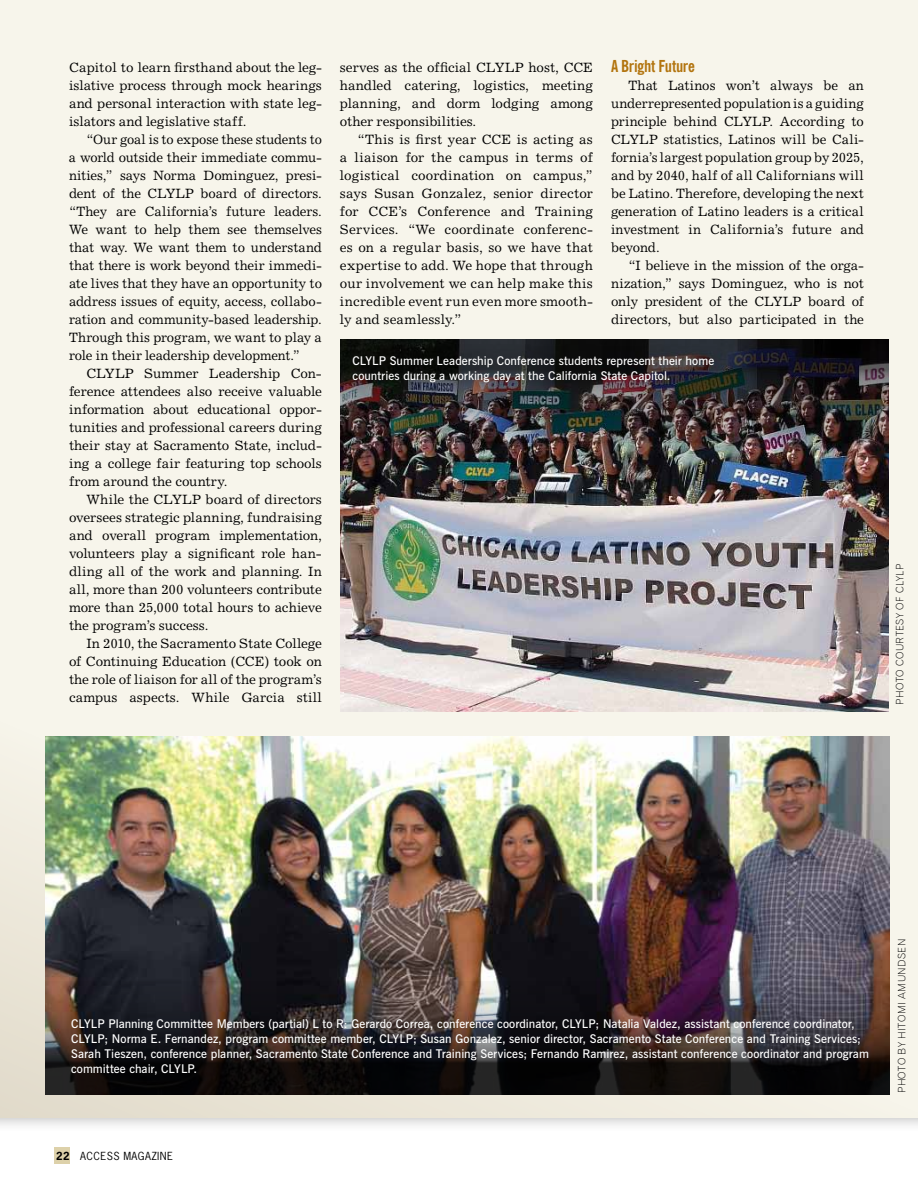
<style>
.page{position:relative;width:918px;height:1188px;background:#fff}
.page>*{position:absolute;margin:0;border:0;box-sizing:border-box;transform-origin:0 0}
.t1{font:700 condensed 16.5px "News Gothic BT";letter-spacing:-.015em;color:#b2740e}
.t2{font:13.5px/18px "Excelsior";color:#000;text-align:justify}
.t3{font:13.5px/18px "Excelsior";color:#000;text-align:justify;scale:.96 1}
.t4{font:600 12px/15px "News Gothic BT";letter-spacing:.005em;color:#fff}
.t5{font:10.5px "News Gothic";letter-spacing:.04em;color:#000}
.t6{font:10.2px "Gothic 720 BT Light B";letter-spacing:.04em;color:#000}
.s1{font-weight:700}
</style>
<div class="page">
<div style="left:0;top:0;width:918px;height:1118px;background:#f7f5eb"></div>
<svg style="left:0;top:711px;width:890px;height:407px"></svg>
<img style="left:340px;top:442px;width:549px;height:269px">
<div style="left:54px;top:1148px;width:16px;height:16px;background:#ddd1aa"></div>
<img style="left:46px;top:737px;width:843px;height:245px">
<img style="left:46px;top:982px;width:843px;height:113px">
<img style="left:340px;top:340px;width:549px;height:102px">
<div style="left:338px;top:341px;width:390px;height:54px;background:#000;opacity:.45"></div>
<p class="t2" style="left:69px;top:58px;width:255px">Capitol to learn firsthand about the leg&shy;islative process through mock hearings and personal interaction with state leg&shy;islators and legislative staff.</p>
<p class="t3" style="left:69px;top:130px;width:265px;text-indent:17px">“Our goal is to expose these students to a world outside their immediate commu&shy;nities,” says Norma Dominguez, presi&shy;dent of the CLYLP board of directors. “They are California’s future leaders.<br>We want to help them see themselves that way. We want them to understand that there is work beyond their immedi&shy;ate lives that they have an opportunity to address issues of equity, access, collabo&shy;ration and community-based leadership.<br>Through this program, we want to play a role in their leadership development.”</p>
<p class="t2" style="left:69px;top:364px;width:255px;text-indent:17px">CLYLP Summer Leadership Con&shy;ference attendees also receive valuable information about educational oppor&shy;tunities and professional careers during their stay at Sacramento State, includ&shy;ing a college fair featuring top schools from around the country.</p>
<p class="t2" style="left:69px;top:490px;width:255px;text-indent:17px">While the CLYLP board of directors oversees strategic planning, fundraising and overall program implementation, volunteers play a significant role han&shy;dling all of the work and planning. In all, more than 200 volunteers contribute more than 25,000 total hours to achieve the program’s success.</p>
<p class="t2" style="left:69px;top:634px;width:254px;text-indent:17px">In 2010, the Sacramento State College of Continuing Education (CCE) took on the role of liaison for all of the program’s campus aspects. While Garcia still</p>
<p class="t2" style="left:340px;top:58px;width:255px">serves as the official CLYLP host, CCE handled catering, logistics, meeting planning, and dorm lodging among other responsibilities.</p>
<p class="t2" style="left:340px;top:130px;width:255px;text-indent:17px">“This is first year CCE is acting as a liaison for the campus in terms of logistical coordination on campus,” says Susan Gonzalez, senior director for CCE’s Conference and Training Services. “We coordinate conferenc&shy;es on a regular basis, so we have that expertise to add. We hope that through our involvement we can help make this incredible event run even more smooth&shy;ly and seamlessly.”</p>
<p class="t1" style="left:611px;top:56px;width:85px">A Bright Future</p>
<p class="t2" style="left:611px;top:76px;width:255px;text-indent:17px">That Latinos won’t always be an underrepresented population is a guiding principle behind CLYLP. According to CLYLP statistics, Latinos will be Cali&shy;fornia’s largest population group by 2025, and by 2040, half of all Californians will be Latino. Therefore, developing the next generation of Latino leaders is a critical investment in California’s future and beyond.</p>
<p class="t2" style="left:611px;top:256px;width:255px;text-indent:17px">“I believe in the mission of the orga&shy;nization,” says Dominguez, who is not only president of the CLYLP board of directors, but also participated in the</p>
<p class="t4" style="left:352px;top:353px;width:363px">CLYLP Summer Leadership Conference students represent their home countries during a working day at the California State Capitol.</p>
<p class="t6" style="left:894px;top:705px;width:143px;rotate:-90deg">PHOTO courtesy of CLYLP</p>
<p class="t4" style="left:71px;top:1016px;width:799px">CLYLP Planning Committee Members (partial) L to R: Gerardo Correa, conference coordinator, CLYLP; Natalia Valdez, assistant conference coordinator, CLYLP; Norma E. Fernandez, program committee member, CLYLP; Susan Gonzalez, senior director, Sacramento State Conference and Training Services; Sarah Tieszen, conference planner, Sacramento State Conference and Training Services; Fernando Ramirez, assistant conference coordinator and program committee chair, CLYLP.</p>
<p class="t5" style="left:56px;top:1150px;width:32px"><span class="s1">22</span> ACCESS</p>
<p class="t5" style="left:123px;top:1150px;width:16px">MAGA</p>
<p class="t5" style="left:151px;top:1150px;width:22px">ZINE</p>
<p class="t6" style="left:896px;top:1093px;width:156px;rotate:-90deg">PHOTO BY H itom i am undsen</p>
</div>
